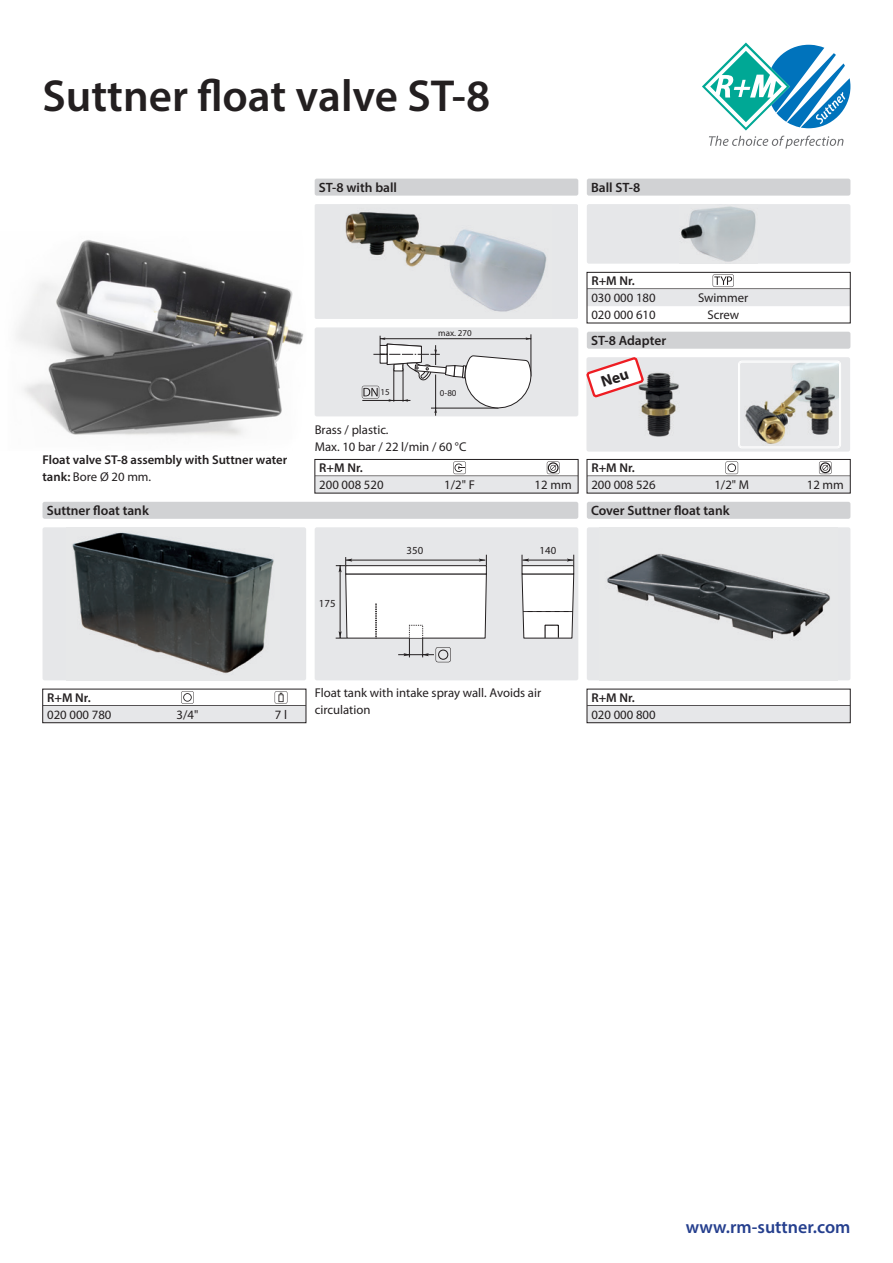
<style>
.page{position:relative;width:893px;height:1263px;background:#fff}
.page>*{position:absolute;margin:0;border:0;box-sizing:border-box;transform-origin:0 0}
.t1{font:600 45px "Myriad Pro";color:#231f20}
.t2{font:600 18px "Myriad Pro";color:#253f8e}
.t3{font:600 13.5px "Myriad Pro";color:#231f20}
.t4{font:12.75px/17px "Myriad Pro";color:#231f20}
.t5{font:600 12.75px/17px "Myriad Pro";color:#231f20}
.t6{font:10.8px "Myriad Pro";color:#231f20}
.t7{font:9px "Myriad Pro";color:#231f20}
.s1{font-weight:400}
</style>
<div class="page">
<div style="left:43px;top:527px;width:263px;height:153px;background:#e6e7e9;border-radius:2px"></div>
<img style="left:72px;top:532px;width:202px;height:142px">
<div style="left:315px;top:527px;width:263px;height:153px;background:#e6e7e9;border-radius:2px"></div>
<hr style="left:522px;top:560px;width:51px;height:1px;background:#231f20">
<svg style="left:567px;top:555px;width:7px;height:10px"></svg>
<svg style="left:522px;top:555px;width:7px;height:10px"></svg>
<div style="left:522px;top:566px;width:52px;height:8px;background:#fff"></div>
<div style="left:522px;top:565px;width:52px;height:9px;border:1px solid #231f20"></div>
<svg style="left:521px;top:573px;width:53px;height:66px;background:#e8e8e8"></svg>
<svg style="left:336px;top:555px;width:151px;height:107px"></svg>
<div style="left:587px;top:527px;width:263px;height:153px;background:#e6e7e9;border-radius:2px"></div>
<img style="left:607px;top:553px;width:223px;height:86px">
<div style="left:315px;top:204px;width:263px;height:115px;background:#e6e7e9;border-radius:2px"></div>
<img style="left:345px;top:212px;width:202px;height:100px">
<div style="left:315px;top:327px;width:263px;height:89px;background:#e6e7e9;border-radius:2px"></div>
<hr style="left:531px;top:334px;width:1px;height:42px;background:#231f20">
<hr style="left:435px;top:375px;width:1px;height:41px;background:#231f20">
<svg style="left:362px;top:336px;width:169px;height:77px"></svg>
<div style="left:587px;top:204px;width:263px;height:60px;background:#e6e7e9;border-radius:2px"></div>
<img style="left:681px;top:206px;width:75px;height:56px">
<div style="left:586px;top:357px;width:264px;height:95px;background:#e6e7e9;border-radius:2px"></div>
<img style="left:641px;top:372px;width:38px;height:64px">
<img style="left:745px;top:364px;width:93px;height:80px">
<div style="left:738px;top:361px;width:103px;height:87px;border:1px solid #fff;border-radius:3px"></div>
<div style="left:739px;top:362px;width:101px;height:85px;border:1px solid #fff;border-radius:2px"></div>
<img style="left:16px;top:240px;width:288px;height:197px">
<svg style="left:702px;top:43px;width:148px;height:106px"></svg>
<hr style="left:43px;top:705px;width:263px;height:1px;background:#231f20">
<div style="left:43px;top:706px;width:263px;height:17px;background:#e6e7e9"></div>
<svg style="left:181px;top:691px;width:13px;height:13px"></svg>
<svg style="left:275px;top:691px;width:12px;height:13px"></svg>
<div style="left:43px;top:689px;width:263px;height:34px;border:1px solid #231f20"></div>
<hr style="left:587px;top:705px;width:263px;height:1px;background:#231f20">
<div style="left:587px;top:706px;width:263px;height:17px;background:#e6e7e9"></div>
<div style="left:587px;top:689px;width:263px;height:34px;border:1px solid #231f20"></div>
<div style="left:587px;top:502px;width:263px;height:17px;background:#d1d2d4;border-radius:2px"></div>
<div style="left:43px;top:502px;width:535px;height:17px;background:#d1d2d4;border-radius:2px"></div>
<div style="left:587px;top:332px;width:263px;height:17px;background:#d1d2d4;border-radius:2px"></div>
<div style="left:587px;top:179px;width:263px;height:17px;background:#d1d2d4;border-radius:2px"></div>
<div style="left:315px;top:179px;width:263px;height:17px;background:#d1d2d4;border-radius:2px"></div>
<div style="left:315px;top:476px;width:263px;height:17px;background:#e6e7e9"></div>
<svg style="left:453px;top:461px;width:13px;height:13px"></svg>
<svg style="left:547px;top:461px;width:13px;height:13px"></svg>
<div style="left:548px;top:462px;width:11px;height:11px;border:1px solid #231f20;border-radius:50%"></div>
<div style="left:315px;top:459px;width:263px;height:34px;border:1px solid #231f20"></div>
<div style="left:587px;top:289px;width:263px;height:17px;background:#e6e7e9"></div>
<svg style="left:713px;top:274px;width:21px;height:13px"></svg>
<div style="left:587px;top:272px;width:263px;height:51px;border:1px solid #231f20"></div>
<div style="left:587px;top:476px;width:263px;height:17px;background:#e6e7e9"></div>
<svg style="left:725px;top:461px;width:13px;height:13px"></svg>
<svg style="left:819px;top:461px;width:13px;height:13px"></svg>
<div style="left:820px;top:462px;width:11px;height:11px;border:1px solid #231f20;border-radius:50%"></div>
<div style="left:587px;top:459px;width:263px;height:34px;border:1px solid #231f20"></div>
<svg style="left:586px;top:357px;width:59px;height:42px"></svg>
<h1 class="t1" style="left:43px;top:67px;width:449px">Suttner float valve ST-8</h1>
<p class="t3" style="left:319px;top:179px;width:80px">ST-8 with ball</p>
<p class="t3" style="left:591px;top:179px;width:51px">Ball ST-8</p>
<p class="t5" style="left:43px;top:450px;width:246px">Float valve ST-8 assembly with Suttner water tank: <span class="s1">Bore Ø 20 mm.</span></p>
<p class="t7" style="left:438px;top:327px;width:35px">max. 270</p>
<p class="t7" style="left:381px;top:386px;width:11px">15</p>
<p class="t7" style="left:440px;top:388px;width:18px">0-80</p>
<p class="t4" style="left:315px;top:421px;width:153px">Brass / plastic.<br>Max. 10 bar / 22 l/min / 60 °C</p>
<p class="t5" style="left:319px;top:459px;width:45px">R+M Nr.</p>
<p class="t4" style="left:319px;top:476px;width:66px">200 008 520</p>
<p class="t4" style="left:444px;top:476px;width:32px">1/2" F</p>
<p class="t4" style="left:535px;top:476px;width:39px">12 mm</p>
<p class="t5" style="left:591px;top:272px;width:45px">R+M Nr.</p>
<p class="t4" style="left:591px;top:289px;width:66px">030 000 180</p>
<p class="t4" style="left:698px;top:289px;width:52px">Swimmer</p>
<p class="t4" style="left:591px;top:306px;width:66px">020 000 610</p>
<p class="t4" style="left:707px;top:306px;width:33px">Screw</p>
<p class="t3" style="left:591px;top:332px;width:77px">ST-8 Adapter</p>
<p class="t5" style="left:591px;top:459px;width:45px">R+M Nr.</p>
<p class="t4" style="left:591px;top:476px;width:66px">200 008 526</p>
<p class="t4" style="left:714px;top:476px;width:36px">1/2" M</p>
<p class="t4" style="left:807px;top:476px;width:39px">12 mm</p>
<p class="t3" style="left:47px;top:502px;width:104px">Suttner float tank</p>
<p class="t3" style="left:591px;top:502px;width:140px">Cover Suttner float tank</p>
<p class="t6" style="left:319px;top:597px;width:18px">175</p>
<p class="t6" style="left:407px;top:544px;width:18px">350</p>
<p class="t6" style="left:540px;top:544px;width:18px">140</p>
<p class="t5" style="left:47px;top:688px;width:45px">R+M Nr.</p>
<p class="t4" style="left:47px;top:706px;width:66px">020 000 780</p>
<p class="t4" style="left:177px;top:706px;width:23px">3/4"</p>
<p class="t4" style="left:275px;top:706px;width:14px">7 l</p>
<p class="t4" style="left:315px;top:685px;width:228px">Float tank with intake spray wall. Avoids air circulation</p>
<p class="t5" style="left:591px;top:688px;width:45px">R+M Nr.</p>
<p class="t4" style="left:591px;top:706px;width:66px">020 000 800</p>
<h2 class="t2" style="left:686px;top:1215px;width:166px">www.rm-suttner.com</h2>
</div>
